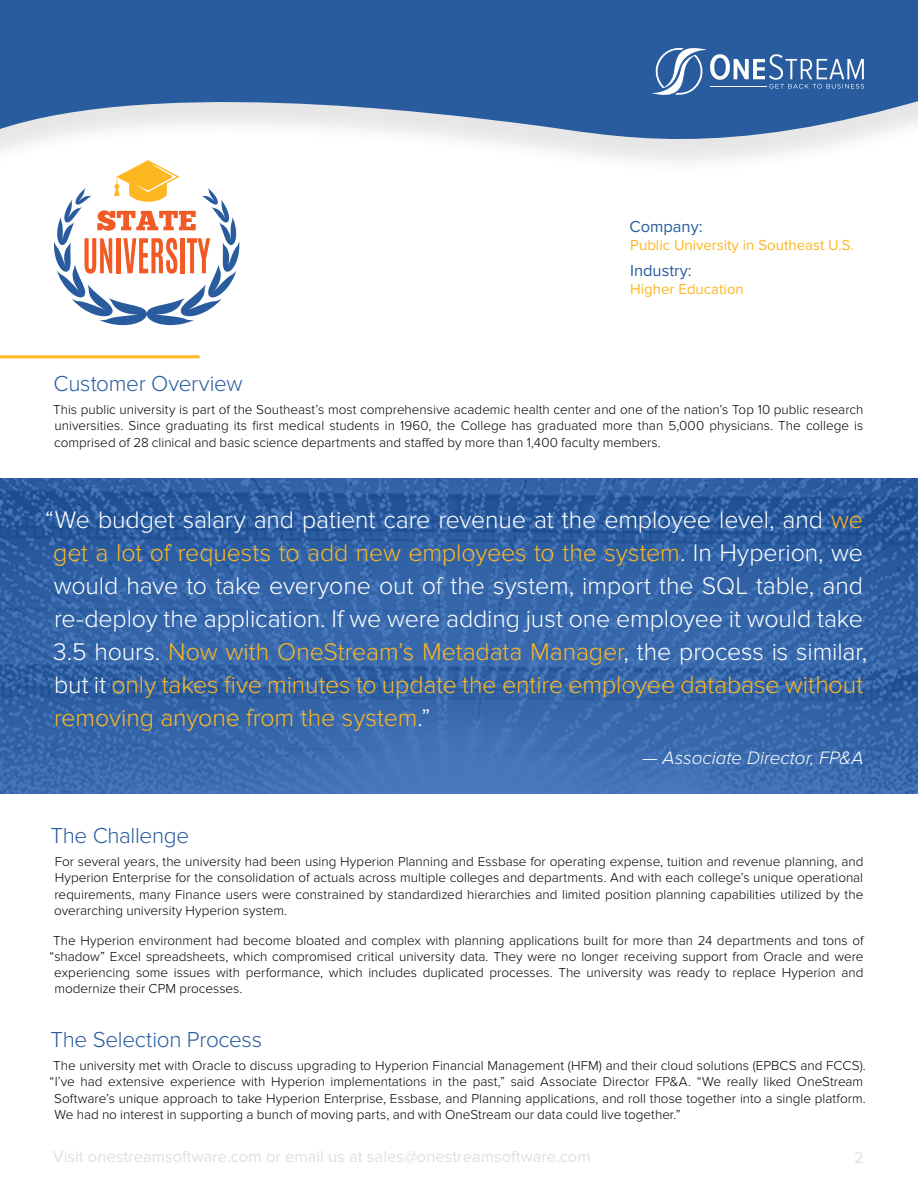
<style>
.page{position:relative;width:918px;height:1188px;background:#fff}
.page>*{position:absolute;margin:0;border:0;box-sizing:border-box;transform-origin:0 0}
.t1{font:300 24.9px/33px "Proxima Nova";letter-spacing:-.005em;color:#fff}
.t2{font:300 22.5px "Proxima Nova";letter-spacing:-.015em;color:#285c9f}
.t3{font:italic 300 18.75px "Proxima Nova";color:#fff}
.t4{font:16.5px "Proxima Nova";color:#e1dfdf}
.t5{font:16.5px "Proxima Nova";color:#285c9f}
.t6{font:15px "Proxima Nova";color:#fdb721}
.t7{font:300 13.5px/16.2px "Proxima Nova";color:#000;text-align:justify}
.s1{color:#fdb721}
</style>
<div class="page">
<svg style="left:0;top:0;width:918px;height:161px;fill:#285c9f"></svg>
<hr style="left:0;top:355px;width:200px;height:3px;background:#fdb721">
<img style="left:0;top:478px;width:918px;height:316px">
<svg style="left:651px;top:46px;width:213px;height:49px"></svg>
<svg style="left:54px;top:160px;width:185px;height:165px"></svg>
<p class="t5" style="left:630px;top:217px;width:75px">Company:</p>
<p class="t6" style="left:630px;top:236px;width:225px">Public University in Southeast U.S.</p>
<p class="t5" style="left:630px;top:261px;width:63px">Industry:</p>
<p class="t6" style="left:630px;top:280px;width:115px">Higher Education</p>
<h2 class="t2" style="left:54px;top:371px;width:191px">Customer Overview</h2>
<p class="t7" style="left:53px;top:402px;width:812px">This public university is part of the Southeast’s most comprehensive academic health center and one of the nation’s Top 10 public research universities. Since graduating its first medical students in 1960, the College has graduated more than 5,000 physicians. The college is comprised of 28 clinical and basic science departments and staffed by more than 1,400 faculty members.</p>
<p class="t1" style="left:53px;top:504px;width:816px;text-indent:-8px">“We budget salary and patient care revenue at the employee level, and <span class="s1">we get a lot of requests to add new employees to the system</span>. In Hyperion, we would have to take everyone out of the system, import the SQL table, and re-deploy the application. If we were adding just one employee it would take 3.5 hours. <span class="s1">Now with OneStream’s Metadata Manager</span>, the process is similar, but it <span class="s1">only takes five minutes to update the entire employee database without removing anyone from the system</span>.”</p>
<h3 class="t3" style="left:642px;top:747px;width:223px">— Associate Director, FP&amp;A</h3>
<h2 class="t2" style="left:50px;top:823px;width:140px">The Challenge</h2>
<p class="t7" style="left:54px;top:854px;width:811px">For several years, the university had been using Hyperion Planning and Essbase for operating expense, tuition and revenue planning, and Hyperion Enterprise for the consolidation of actuals across multiple colleges and departments. And with each college’s unique operational requirements, many Finance users were constrained by standardized hierarchies and limited position planning capabilities utilized by the overarching university Hyperion system.</p>
<p class="t7" style="left:53px;top:932px;width:812px">The Hyperion environment had become bloated and complex with planning applications built for more than 24 departments and tons of</p>
<p class="t7" style="left:50px;top:948px;width:815px">“shadow” Excel spreadsheets, which compromised critical university data. They were no longer receiving support from Oracle and were</p>
<p class="t7" style="left:54px;top:965px;width:811px">experiencing some issues with performance, which includes duplicated processes. The university was ready to replace Hyperion and</p>
<p class="t7" style="left:54px;top:981px;width:190px">modernize their CPM processes.</p>
<h2 class="t2" style="left:50px;top:1027px;width:213px">The Selection Process</h2>
<p class="t7" style="left:53px;top:1058px;width:814px">The university met with Oracle to discuss upgrading to Hyperion Financial Management (HFM) and their cloud solutions (EPBCS and FCCS).</p>
<p class="t7" style="left:50px;top:1074px;width:815px">“I’ve had extensive experience with Hyperion implementations in the past,” said Associate Director FP&amp;A. “We really liked OneStream</p>
<p class="t7" style="left:54px;top:1090px;width:813px">Software’s unique approach to take Hyperion Enterprise, Essbase, and Planning applications, and roll those together into a single platform.</p>
<p class="t7" style="left:54px;top:1106px;width:628px">We had no interest in supporting a bunch of moving parts, and with OneStream our data could live together.”</p>
<p class="t4" style="left:53px;top:1147px;width:539px">Visit onestreamsoftware.com or email us at sales@onestreamsoftware.com</p>
<p class="t4" style="left:854px;top:1148px;width:11px">2</p>
</div>
